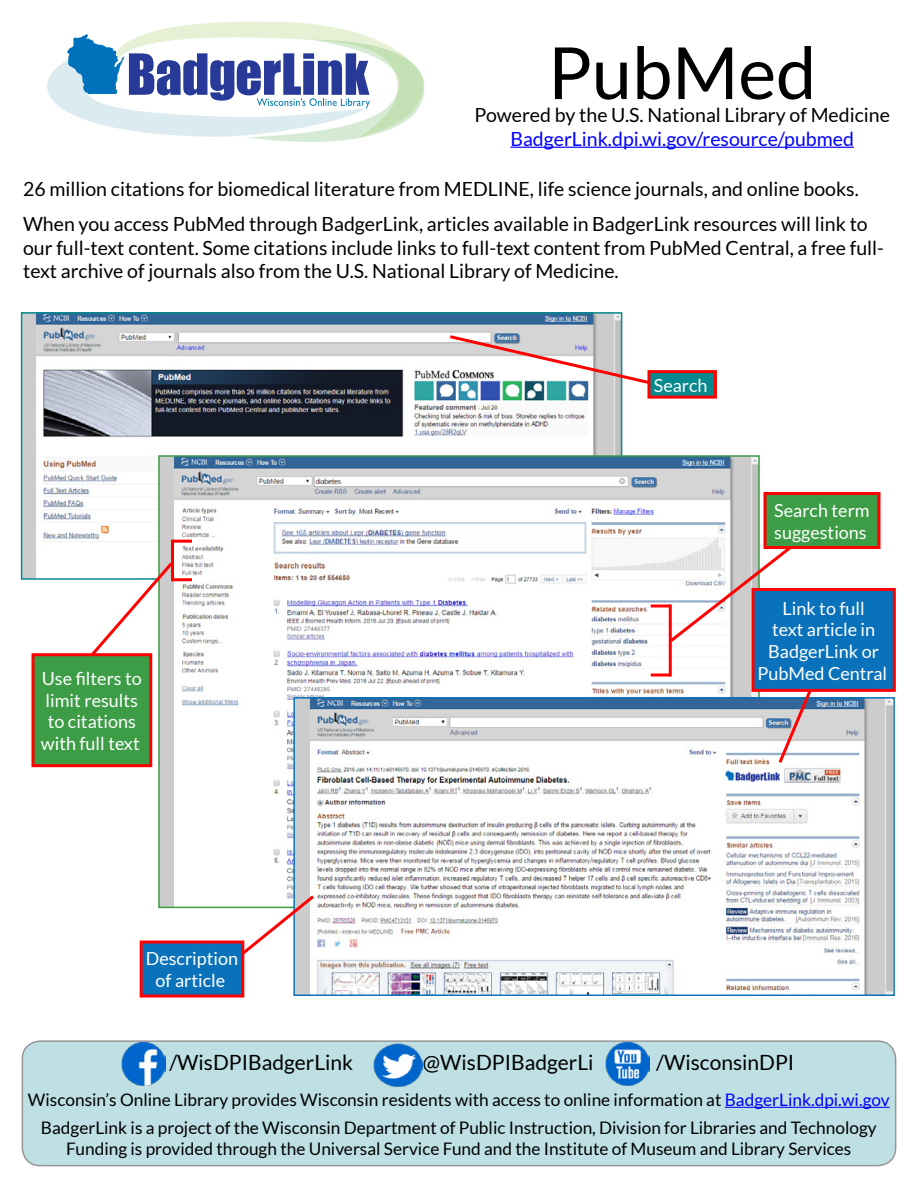
<style>
.page{position:relative;width:918px;height:1188px;background:#fff}
.page>*{position:absolute;margin:0;border:0;box-sizing:border-box;transform-origin:0 0}
.t1{font:72px "Lato";color:#000}
.t2{font:21px "Lato";color:#000}
.t3{font:19.5px/35.4px "Lato";color:#000}
.t4{font:19.5px "Lato";color:#00f}
.t5{font:18px/21.6px "Lato";color:#fff;text-align:center}
.t6{font:17.25px/28.2px "Lato";color:#000;text-align:center}
.s1{color:#00f}
</style>
<div class="page">
<svg style="left:47px;top:22px;width:377px;height:120px"></svg>
<div style="left:22px;top:1041px;width:874px;height:125px;background:#bee0e4;border-radius:18px"></div>
<hr style="left:725px;top:1107px;width:165px;height:1px;background:#00f">
<img style="left:122px;top:1043px;width:43px;height:42px">
<img style="left:373px;top:1043px;width:50px;height:44px">
<img style="left:606px;top:1043px;width:43px;height:42px">
<div style="left:22px;top:1040px;width:874px;height:126px;border:2px solid #969696;border-radius:18px"></div>
<hr style="left:510px;top:147px;width:344px;height:1px;background:#00f">
<img style="left:24px;top:315px;width:595px;height:262px">
<img style="left:161px;top:458px;width:596px;height:447px">
<img style="left:296px;top:700px;width:596px;height:293px">
<div style="left:293px;top:697px;width:602px;height:299px;border:2px solid #0a72ba"></div>
<svg style="left:447px;top:333px;width:200px;height:54px"></svg>
<div style="left:649px;top:372px;width:66px;height:25px;background:#07898d"></div>
<div style="left:647px;top:370px;width:70px;height:29px;border:3px solid #f00"></div>
<div style="left:765px;top:494px;width:114px;height:54px;background:#3d9c46"></div>
<div style="left:764px;top:492px;width:116px;height:57px;border:3px solid #f00"></div>
<hr style="left:172px;top:578px;width:20px;height:3px;background:#f00">
<hr style="left:172px;top:540px;width:20px;height:3px;background:#f00">
<hr style="left:171px;top:540px;width:3px;height:41px;background:#f00">
<svg style="left:57px;top:559px;width:119px;height:136px"></svg>
<div style="left:33px;top:655px;width:118px;height:111px;background:#3d9c46"></div>
<div style="left:32px;top:653px;width:120px;height:114px;border:3px solid #f00"></div>
<svg style="left:651px;top:535px;width:189px;height:231px"></svg>
<div style="left:753px;top:590px;width:141px;height:100px;background:#0a72ba"></div>
<div style="left:752px;top:588px;width:144px;height:104px;border:3px solid #f00"></div>
<svg style="left:217px;top:892px;width:100px;height:83px"></svg>
<div style="left:141px;top:942px;width:102px;height:54px;background:#0a72ba"></div>
<div style="left:140px;top:941px;width:104px;height:57px;border:3px solid #f00"></div>
<h1 class="t1" style="left:548px;top:33px;width:270px">PubMed</h1>
<p class="t3" style="left:474px;top:98px;width:417px">Powered by the U.S. National Library of Medicine</p>
<p class="t4" style="left:510px;top:128px;width:345px">BadgerLink.dpi.wi.gov/resource/pubmed</p>
<p class="t3" style="left:23px;top:171px;width:846px">26 million citations for biomedical literature from MEDLINE, life science journals, and online books.<br>When you access PubMed through BadgerLink, articles available in BadgerLink resources will link to</p>
<p class="t3" style="left:23px;top:236px;width:862px;line-height:23.4px">our full-text content. Some citations include links to full-text content from PubMed Central, a free full&shy;text archive of journals also from the U.S. National Library of Medicine.</p>
<p class="t5" style="left:41px;top:668px;width:102px">Use filters to limit results to citations with full text</p>
<p class="t5" style="left:146px;top:948px;width:94px">Description of article</p>
<p class="t5" style="left:654px;top:374px;width:55px">Search</p>
<p class="t5" style="left:774px;top:500px;width:97px;text-align:left">Search term suggestions</p>
<p class="t5" style="left:757px;top:597px;width:131px">Link to full<br>text article in<br>BadgerLink or<br>PubMed Central</p>
<p class="t2" style="left:169px;top:1051px;width:185px">/WisDPIBadgerLink</p>
<p class="t2" style="left:423px;top:1051px;width:172px">@WisDPIBadgerLi</p>
<p class="t2" style="left:656px;top:1051px;width:140px">/WisconsinDPI</p>
<p class="t6" style="left:28px;top:1086px;width:863px">Wisconsin’s Online Library provides Wisconsin residents with access to online information at <span class="s1">BadgerLink.dpi.wi.gov<br></span>BadgerLink is a project of the Wisconsin Department of Public Instruction, Division for Libraries and Technology</p>
<p class="t6" style="left:66px;top:1135px;width:787px">Funding is provided through the Universal Service Fund and the Institute of Museum and Library Services</p>
</div>
